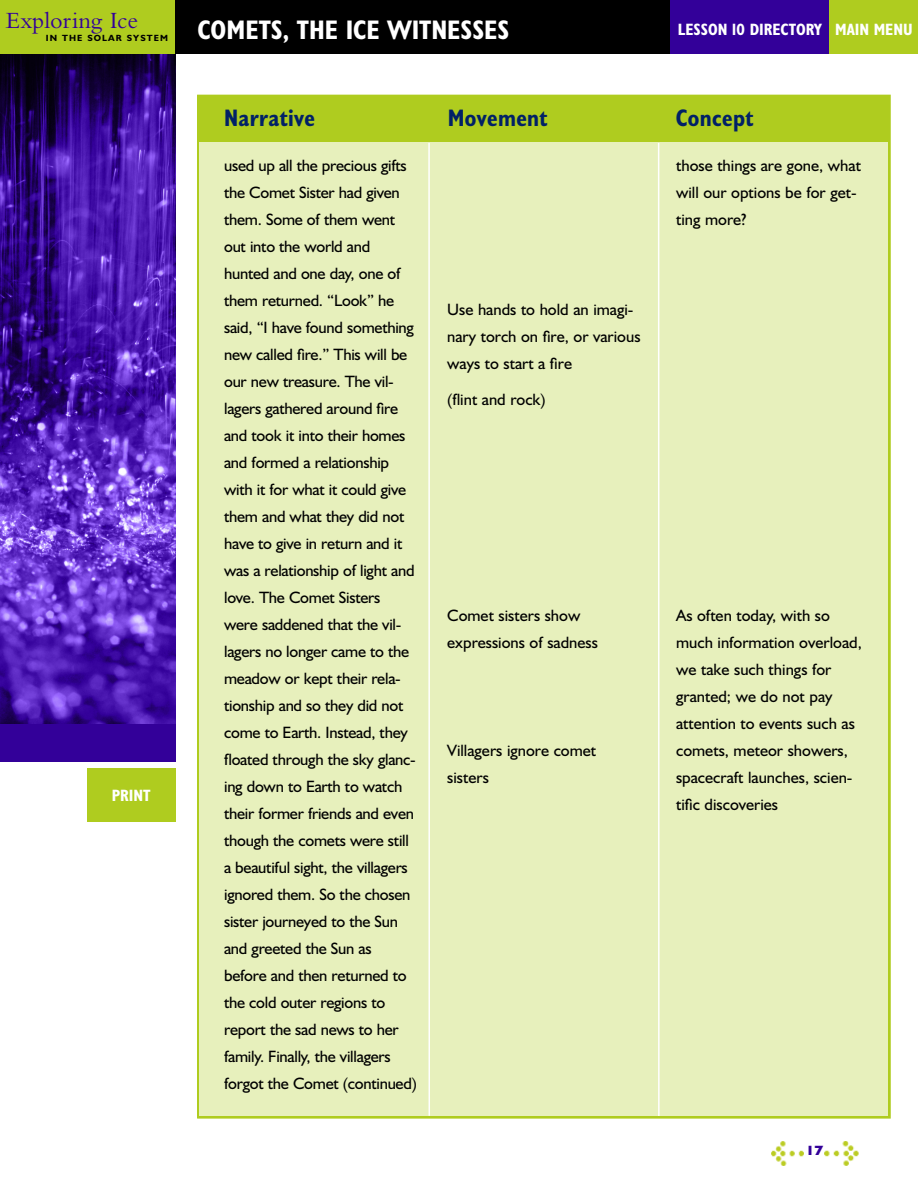
<style>
.page{position:relative;width:918px;height:1188px;background:#fff}
.page>*{position:absolute;margin:0;border:0;box-sizing:border-box;transform-origin:0 0}
.t1{font:700 condensed 27px "Humanist 521 BT";color:#fff}
.t2{font:24.3px "Bembo";color:#309}
.t3{font:700 condensed 24px "Humanist 521 BT";letter-spacing:.015em;color:#012166}
.t4{font:16.5px/27px "Humanist 521 BT";letter-spacing:-.015em;color:#000}
.t5{font:700 condensed 16.5px "Humanist 521 BT";color:#fff}
.t6{font:800 13.5px "Humanist 521 BT";color:#309}
.t7{font:700 9px "Humanist 521 BT";letter-spacing:.125em;color:#000}
</style>
<div class="page">
<div style="left:0;top:0;width:178px;height:54px;background:#afcc1f"></div>
<div style="left:175px;top:0;width:497px;height:54px;background:#000"></div>
<img style="left:0;top:54px;width:176px;height:670px">
<div style="left:0;top:724px;width:176px;height:37px;background:#309"></div>
<div style="left:671px;top:0;width:159px;height:54px;background:#309"></div>
<div style="left:830px;top:0;width:88px;height:54px;background:#afcc1f"></div>
<div style="left:87px;top:768px;width:89px;height:54px;background:#afcc1f"></div>
<img style="left:825px;top:1141px;width:34px;height:25px">
<img style="left:771px;top:1141px;width:33px;height:24px">
<div style="left:198px;top:95px;width:692px;height:1023px;background:#afcc1f"></div>
<div style="left:200px;top:143px;width:688px;height:973px;background:#e7f0bc"></div>
<hr style="left:428px;top:143px;width:2px;height:973px;background:#fff">
<hr style="left:658px;top:143px;width:2px;height:973px;background:#fff">
<h2 class="t2" style="left:6px;top:12px;width:134px">Exploring Ice</h2>
<p class="t7" style="left:46px;top:35px;width:124px">IN THE SOLAR SYSTEM</p>
<p class="t5" style="left:112px;top:790px;width:40px">PRINT</p>
<h1 class="t1" style="left:197px;top:21px;width:314px">COMETS, THE ICE WITNESSES</h1>
<p class="t5" style="left:678px;top:23px;width:236px">LESSON 10 DIRECTORY MAIN MENU</p>
<h3 class="t3" style="left:224px;top:110px;width:92px">Narrative</h3>
<h3 class="t3" style="left:448px;top:110px;width:101px">Movement</h3>
<h3 class="t3" style="left:676px;top:110px;width:79px">Concept</h3>
<p class="t4" style="left:224px;top:154px;width:194px">used up all the precious gifts the Comet Sister had given them. Some of them went out into the world and hunted and one day, one of them returned. “Look” he said, “I have found something new called fire.” This will be our new treasure. The vil&shy;lagers gathered around fire and took it into their homes and formed a relationship with it for what it could give them and what they did not have to give in return and it was a relationship of light and love. The Comet Sisters were saddened that the vil&shy;lagers no longer came to the meadow or kept their rela&shy;tionship and so they did not come to Earth. Instead, they floated through the sky glanc&shy;ing down to Earth to watch their former friends and even though the comets were still a beautiful sight, the villagers ignored them. So the chosen sister journeyed to the Sun and greeted the Sun as before and then returned to the cold outer regions to report the sad news to her family. Finally, the villagers forgot the Comet (continued)</p>
<p class="t4" style="left:676px;top:154px;width:186px">those things are gone, what will our options be for get&shy;ting more?</p>
<p class="t4" style="left:447px;top:298px;width:195px">Use hands to hold an imagi&shy;nary torch on fire, or various ways to start a fire</p>
<p class="t4" style="left:447px;top:388px;width:100px">(flint and rock)</p>
<p class="t4" style="left:447px;top:604px;width:152px">Comet sisters show expressions of sadness</p>
<p class="t4" style="left:676px;top:604px;width:187px">As often today, with so much information overload, we take such things for granted; we do not pay attention to events such as comets, meteor showers, spacecraft launches, scien&shy;tific discoveries</p>
<p class="t4" style="left:447px;top:739px;width:151px">Villagers ignore comet sisters</p>
<p class="t6" style="left:806px;top:1146px;width:19px">17</p>
</div>
